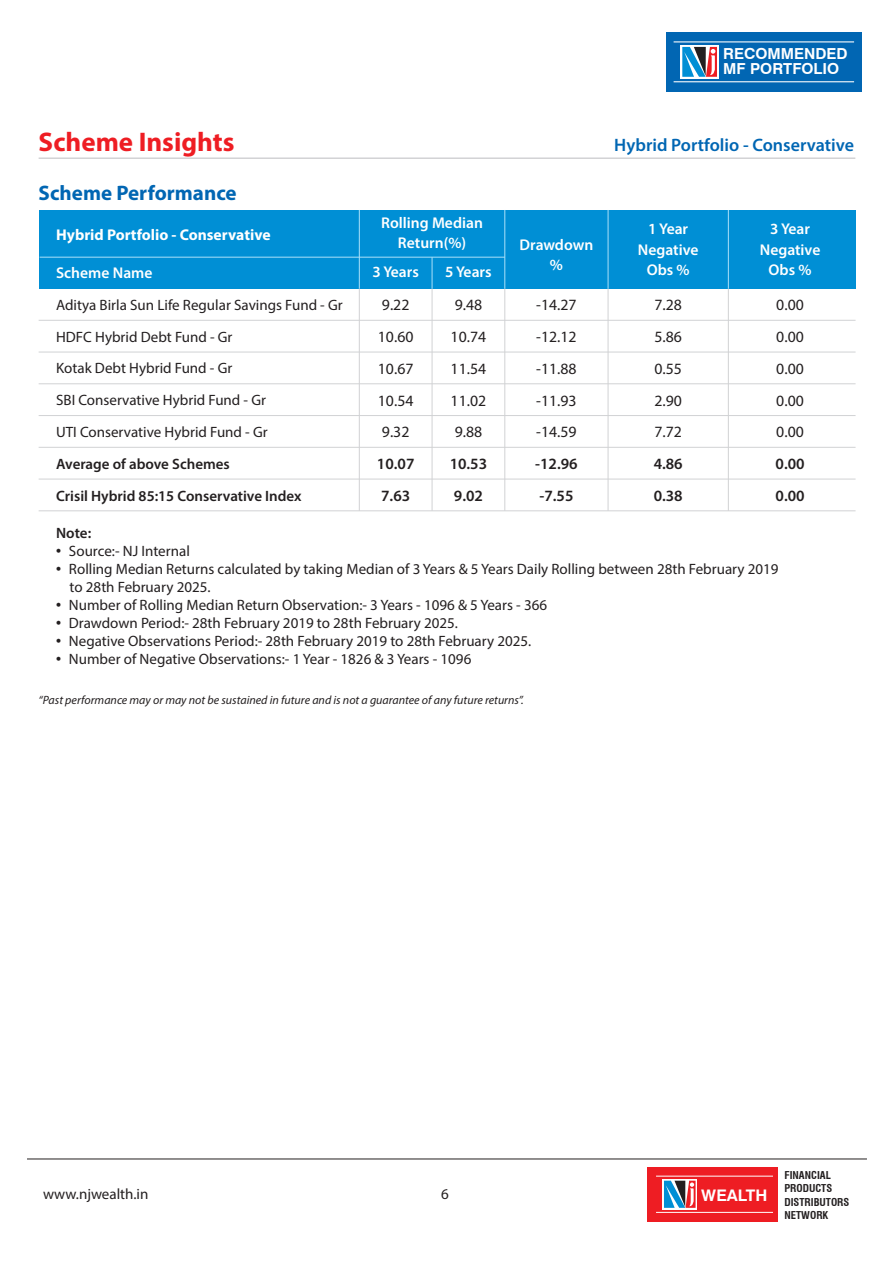
<style>
.page{position:relative;width:894px;height:1263px;background:#fff}
.page>*{position:absolute;margin:0;border:0;box-sizing:border-box;transform-origin:0 0}
.t1{font:700 27px "Myriad Pro";color:#ee1d23}
.t2{font:700 21px "Myriad Pro";color:#0166b3}
.t3{font:600 18px "Myriad Pro";color:#0166b3}
.t4{font:700 15.9px "Swiss 721 BT";color:#fff}
.t5{font:15.75px/31.8px "Myriad Pro";color:#231f20;text-align:justify}
.t6{font:600 15.75px/31.8px "Myriad Pro";color:#231f20}
.t7{font:600 15.6px/20.2px "Myriad Pro";color:#fff;text-align:center}
.t8{font:700 15.6px "Myriad Pro";color:#fff}
.t9{font:700 15.15px/15.3px "Swiss 721 BT";color:#fff}
.t10{font:15px/31.8px "Myriad Pro";color:#231f20}
.t11{font:600 15px/31.8px "Myriad Pro";color:#231f20}
.t12{font:italic 12px "Myriad Pro";color:#231f20}
.t13{font:700 condensed 10.65px/13.2px "Swiss 721 BT";color:#231f20}
</style>
<div class="page">
<hr style="left:27px;top:1158px;width:839px;height:1px;background:#231f20">
<hr style="left:39px;top:158px;width:816px;height:1px;background:#bcbdc0">
<div style="left:666px;top:32px;width:195px;height:60px;background:#0166b3"></div>
<hr style="left:673px;top:41px;width:180px;height:1px;background:#fff">
<hr style="left:673px;top:81px;width:180px;height:1px;background:#fff">
<svg style="left:680px;top:45px;width:38px;height:34px"></svg>
<svg style="left:682px;top:47px;width:34px;height:30px"></svg>
<div style="left:39px;top:210px;width:816px;height:78px;background:#008fd5"></div>
<hr style="left:504px;top:210px;width:1px;height:78px;background:#aae0f9">
<hr style="left:607px;top:210px;width:1px;height:78px;background:#aae0f9">
<hr style="left:727px;top:210px;width:1px;height:78px;background:#aae0f9">
<hr style="left:431px;top:257px;width:1px;height:31px;background:#aae0f9">
<hr style="left:359px;top:210px;width:1px;height:78px;background:#aae0f9">
<hr style="left:40px;top:257px;width:464px;height:1px;background:#aae0f9">
<hr style="left:39px;top:510px;width:816px;height:1px;background:#d1d2d4">
<hr style="left:39px;top:479px;width:816px;height:1px;background:#d1d2d4">
<hr style="left:39px;top:447px;width:816px;height:1px;background:#d1d2d4">
<hr style="left:39px;top:415px;width:816px;height:1px;background:#d1d2d4">
<hr style="left:39px;top:383px;width:816px;height:1px;background:#d1d2d4">
<hr style="left:39px;top:352px;width:816px;height:1px;background:#d1d2d4">
<hr style="left:39px;top:320px;width:816px;height:1px;background:#d1d2d4">
<hr style="left:504px;top:288px;width:1px;height:223px;background:#d1d2d4">
<hr style="left:607px;top:288px;width:1px;height:223px;background:#d1d2d4">
<hr style="left:727px;top:288px;width:1px;height:223px;background:#d1d2d4">
<hr style="left:431px;top:288px;width:1px;height:223px;background:#d1d2d4">
<hr style="left:359px;top:288px;width:1px;height:223px;background:#d1d2d4">
<div style="left:647px;top:1167px;width:130px;height:54px;background:#ee1d23"></div>
<hr style="left:655px;top:1175px;width:117px;height:1px;background:#fff">
<hr style="left:655px;top:1211px;width:117px;height:1px;background:#fff">
<svg style="left:662px;top:1179px;width:35px;height:30px"></svg>
<svg style="left:663px;top:1180px;width:32px;height:27px"></svg>
<h1 class="t1" style="left:39px;top:124px;width:197px">Scheme Insights</h1>
<h2 class="t2" style="left:39px;top:179px;width:199px">Scheme Performance</h2>
<p class="t8" style="left:56px;top:224px;width:216px">Hybrid Portfolio - Conservative</p>
<p class="t7" style="left:56px;top:262px;width:98px">Scheme Name</p>
<p class="t10" style="left:56px;top:289px;width:288px">Aditya Birla Sun Life Regular Savings Fund - Gr<br>HDFC Hybrid Debt Fund - Gr<br>Kotak Debt Hybrid Fund - Gr<br>SBI Conservative Hybrid Fund - Gr<br>UTI Conservative Hybrid Fund - Gr</p>
<p class="t11" style="left:56px;top:447px;width:247px">Average of above Schemes<br>Crisil Hybrid 85:15 Conservative Index</p>
<p class="t7" style="left:381px;top:212px;width:103px">Rolling Median<br>Return(%)</p>
<p class="t7" style="left:372px;top:261px;width:48px">3 Years</p>
<p class="t5" style="left:378px;top:289px;width:37px;text-align:left">9.22<br>10.60<br>10.67<br>10.54<br>9.32</p>
<p class="t6" style="left:377px;top:448px;width:39px">10.07<br>7.63</p>
<p class="t7" style="left:445px;top:261px;width:48px">5 Years</p>
<p class="t5" style="left:450px;top:289px;width:37px;text-align:left">9.48<br>10.74<br>11.54<br>11.02<br>9.88</p>
<p class="t6" style="left:449px;top:448px;width:39px">10.53<br>9.02</p>
<p class="t9" style="left:723px;top:46px;width:126px">RECOMMENDED<br>MF PORTFOLIO</p>
<p class="t3" style="left:614px;top:133px;width:241px">Hybrid Portfolio - Conservative</p>
<p class="t7" style="left:519px;top:234px;width:75px">Drawdown %</p>
<p class="t5" style="left:536px;top:289px;width:42px">-14.27 -12.12 -11.88 -11.93 -14.59</p>
<p class="t6" style="left:535px;top:448px;width:44px">-12.96 -7.55</p>
<p class="t7" style="left:637px;top:218px;width:62px">1 Year<br>Negative<br>Obs %</p>
<p class="t7" style="left:759px;top:218px;width:62px">3 Year<br>Negative<br>Obs %</p>
<p class="t5" style="left:654px;top:289px;width:29px">7.28<br>5.86<br>0.55<br>2.90<br>7.72</p>
<p class="t6" style="left:653px;top:448px;width:31px">4.86<br>0.38</p>
<p class="t5" style="left:776px;top:289px;width:29px">0.00<br>0.00<br>0.00<br>0.00<br>0.00</p>
<p class="t6" style="left:775px;top:448px;width:31px">0.00<br>0.00</p>
<p class="t11" style="left:56px;top:517px;width:37px">Note:</p>
<p class="t10" style="left:56px;top:535px;width:135px">• Source:- NJ Internal</p>
<p class="t10" style="left:70px;top:560px;width:710px;line-height:18px;text-indent:-14px">• Rolling Median Returns calculated by taking Median of 3 Years &amp; 5 Years Daily Rolling between 28th February 2019 to 28th February 2025.</p>
<p class="t10" style="left:56px;top:589px;width:492px">• Number of Rolling Median Return Observation:- 3 Years - 1096 &amp; 5 Years - 366</p>
<p class="t10" style="left:56px;top:607px;width:403px">• Drawdown Period:- 28th February 2019 to 28th February 2025.</p>
<p class="t10" style="left:56px;top:625px;width:476px">• Negative Observations Period:- 28th February 2019 to 28th February 2025.</p>
<p class="t10" style="left:56px;top:643px;width:416px">• Number of Negative Observations:- 1 Year - 1826 &amp; 3 Years - 1096</p>
<p class="t12" style="left:39px;top:693px;width:486px">“Past performance may or may not be sustained in future and is not a guarantee of any future returns”.</p>
<p class="t10" style="left:43px;top:1177px;width:107px">www.njwealth.in</p>
<p class="t10" style="left:441px;top:1177px;width:9px">6</p>
<p class="t4" style="left:701px;top:1185px;width:68px">WEALTH</p>
<p class="t13" style="left:784px;top:1168px;width:66px">FINANCIAL<br>PRODUCTS<br>DISTRIBUTORS<br>NETWORK</p>
</div>
